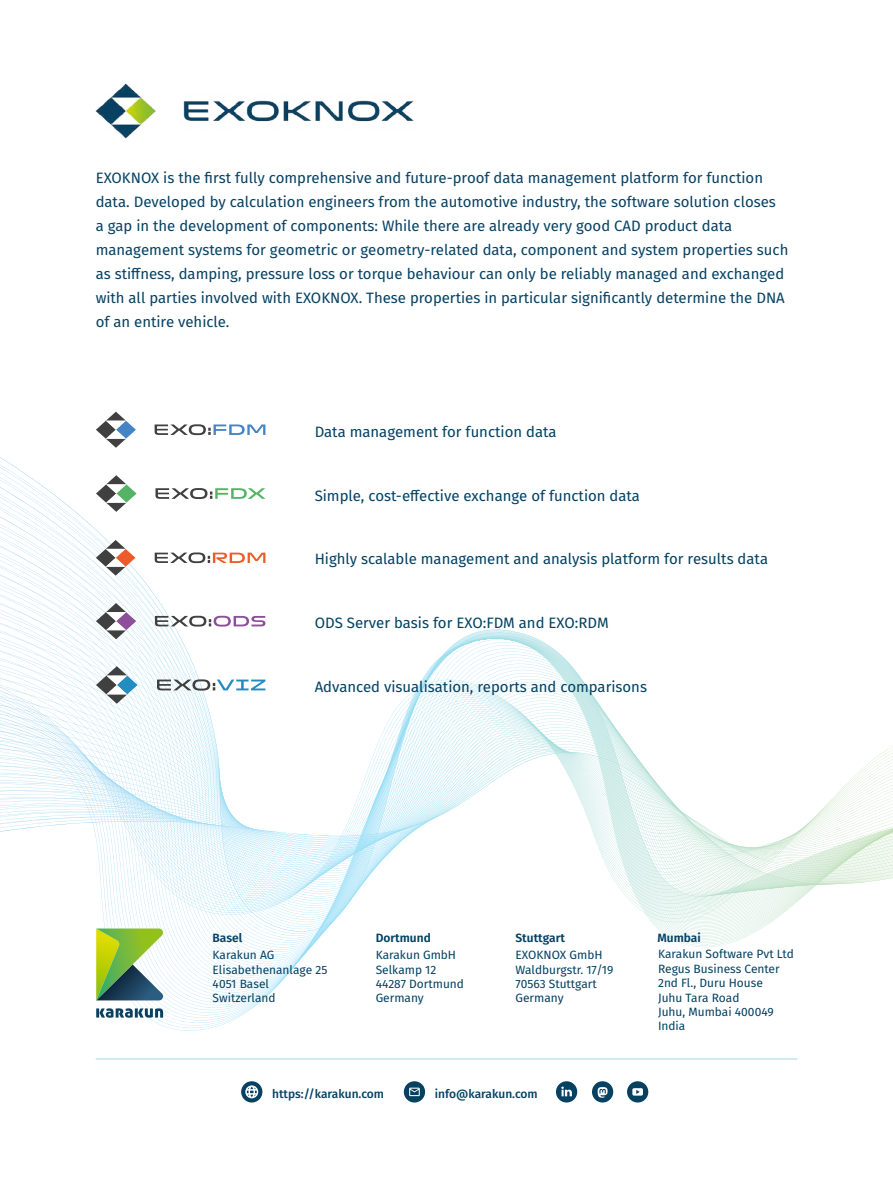
<style>
.page{position:relative;width:893px;height:1187px;background:#fff}
.page>*{position:absolute;margin:0;border:0;box-sizing:border-box;transform-origin:0 0}
.t1{font:15px/24px "Fira Sans";color:#074162}
.t2{font:15px "Fira Sans";color:#034162}
.t3{font:12px/14.4px "Fira Sans";color:#034162}
.t4{font:500 12px "Fira Sans";color:#034162}
.t5{font:600 12px "Fira Sans";color:#034162}
</style>
<div class="page">
<svg style="left:0;top:457px;width:893px;height:474px"></svg>
<svg style="left:96px;top:1008px;width:67px;height:9px"></svg>
<svg style="left:96px;top:928px;width:68px;height:72px"></svg>
<svg style="left:96px;top:411px;width:40px;height:37px"></svg>
<svg style="left:155px;top:424px;width:110px;height:11px"></svg>
<svg style="left:96px;top:475px;width:41px;height:37px"></svg>
<svg style="left:156px;top:488px;width:109px;height:11px"></svg>
<svg style="left:96px;top:603px;width:40px;height:36px"></svg>
<svg style="left:155px;top:615px;width:110px;height:11px"></svg>
<svg style="left:96px;top:540px;width:39px;height:35px"></svg>
<svg style="left:155px;top:552px;width:110px;height:11px"></svg>
<svg style="left:96px;top:666px;width:42px;height:37px"></svg>
<svg style="left:157px;top:679px;width:108px;height:11px"></svg>
<svg style="left:404px;top:1081px;width:21px;height:21px"></svg>
<svg style="left:556px;top:1081px;width:21px;height:21px"></svg>
<div style="left:592px;top:1081px;width:21px;height:21px;background:#074162;border-radius:50%"></div>
<svg style="left:598px;top:1087px;width:10px;height:10px"></svg>
<svg style="left:241px;top:1081px;width:21px;height:21px"></svg>
<svg style="left:627px;top:1081px;width:21px;height:21px"></svg>
<hr style="left:96px;top:1058px;width:701px;height:1px;background:#9fd8f1">
<img style="left:96px;top:83px;width:318px;height:56px">
<p class="t1" style="left:96px;top:165px;width:694px">EXOKNOX is the first fully comprehensive and future-proof data management platform for function data. Developed by calculation engineers from the automotive industry, the software solution closes<br>a gap in the development of components: While there are already very good CAD product data management systems for geometric or geometry-related data, component and system properties such as stiffness, damping, pressure loss or torque behaviour can only be reliably managed and exchanged with all parties involved with EXOKNOX. These properties in particular significantly determine the DNA of an entire vehicle.</p>
<p class="t2" style="left:315px;top:420px;width:243px">Data management for function data</p>
<p class="t2" style="left:315px;top:484px;width:327px">Simple, cost-effective exchange of function data</p>
<p class="t2" style="left:315px;top:547px;width:455px">Highly scalable management and analysis platform for results data</p>
<p class="t2" style="left:315px;top:611px;width:295px">ODS Server basis for EXO:FDM and EXO:RDM</p>
<p class="t2" style="left:315px;top:675px;width:334px">Advanced visualisation, reports and comparisons</p>
<p class="t5" style="left:213px;top:928px;width:31px">Basel</p>
<p class="t3" style="left:213px;top:947px;width:116px">Karakun AG<br>Elisabethenanlage 25<br>4051 Basel<br>Switzerland</p>
<p class="t5" style="left:376px;top:928px;width:57px">Dortmund</p>
<p class="t5" style="left:516px;top:928px;width:51px">Stuttgart</p>
<p class="t3" style="left:516px;top:947px;width:99px">EXOKNOX GmbH<br>Waldburgstr. 17/19<br>70563 Stuttgart<br>Germany</p>
<p class="t3" style="left:376px;top:947px;width:90px">Karakun GmbH<br>Selkamp 12<br>44287 Dortmund<br>Germany</p>
<p class="t4" style="left:272px;top:1083px;width:113px">https://karakun.com</p>
<p class="t4" style="left:435px;top:1083px;width:104px">info@karakun.com</p>
<p class="t5" style="left:657px;top:928px;width:45px">Mumbai</p>
<p class="t3" style="left:658px;top:946px;width:137px">Karakun Software Pvt Ltd<br>Regus Business Center<br>2nd Fl., Duru House<br>Juhu Tara Road<br>Juhu, Mumbai 400049<br>India</p>
</div>
